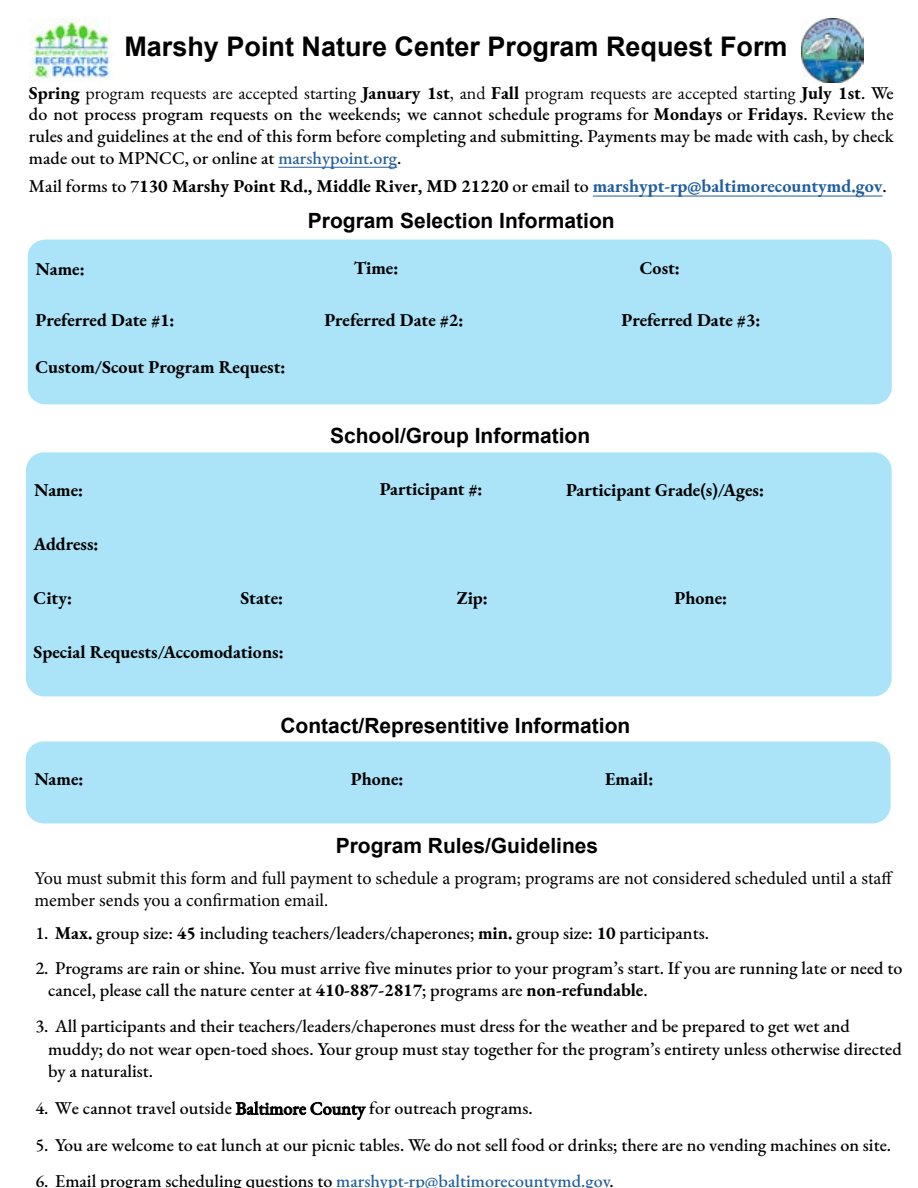
<style>
.page{position:relative;width:918px;height:1188px;background:#fff}
.page>*{position:absolute;margin:0;border:0;box-sizing:border-box;transform-origin:0 0}
.t1{font:700 27px "Arial";color:#000}
.t2{font:700 21px "Arial";color:#000}
.t3{font:500 18px/21.6px "EB Garamond";color:#000}
.t4{font:700 18px "EB Garamond";color:#000}
.t5{font:18px/21.6px "Minion Pro";letter-spacing:-.005em;color:#000}
.s1{font-weight:700}
.s2{font-weight:400}
.s3{color:#215e9e}
.s4{font-weight:500}
</style>
<div class="page">
<div style="left:28px;top:240px;width:864px;height:164px;background:#abe4f9;border-radius:17px"></div>
<div style="left:26px;top:452px;width:866px;height:244px;background:#abe4f9;border-radius:18px"></div>
<div style="left:26px;top:741px;width:865px;height:83px;background:#abe4f9;border-radius:18px"></div>
<img style="left:30px;top:18px;width:84px;height:64px">
<img style="left:801px;top:18px;width:63px;height:64px">
<hr style="left:278px;top:167px;width:119px;height:1px;background:#215e9e">
<hr style="left:593px;top:196px;width:290px;height:1px;background:#215e9e">
<h1 class="t1" style="left:124px;top:28px;width:665px">Marshy Point Nature Center Program Request Form</h1>
<p class="t3" style="left:29px;top:82px;width:866px;text-align:justify"><span class="s1">Spring</span> <span class="s2">program requests are accepted starting</span> <span class="s1">January 1st</span><span class="s2">, and</span> <span class="s1">Fall</span> <span class="s2">program requests are accepted starting</span> <span class="s1">July 1st</span>. We do not process program requests on the weekends; we cannot schedule programs for <span class="s1">Mondays</span> or <span class="s1">Fridays</span>. Review the rules and guidelines at the end of this form before completing and submitting. Payments may be made with cash, by check made out to MPNCC, or online at <span class="s3">marshypoint.org</span>.</p>
<p class="t4" style="left:29px;top:174px;width:859px"><span class="s4">Mail forms to 7</span>130 Marshy Point Rd., Middle River, MD 21220 <span class="s4">or email to</span> <span class="s3">marshypt-rp@baltimorecountymd.gov</span><span class="s4">.</span></p>
<p class="t2" style="left:308px;top:205px;width:308px">Program Selection Information</p>
<p class="t4" style="left:36px;top:256px;width:51px">Name:</p>
<p class="t4" style="left:354px;top:255px;width:46px">Time:</p>
<p class="t4" style="left:640px;top:255px;width:42px">Cost:</p>
<p class="t4" style="left:36px;top:307px;width:141px">Preferred Date #1:</p>
<p class="t4" style="left:324px;top:307px;width:141px">Preferred Date #2:</p>
<p class="t4" style="left:622px;top:307px;width:141px">Preferred Date #3:</p>
<p class="t4" style="left:36px;top:355px;width:251px">Custom/Scout Program Request:</p>
<p class="t2" style="left:330px;top:420px;width:262px">School/Group Information</p>
<p class="t4" style="left:34px;top:477px;width:51px">Name:</p>
<p class="t4" style="left:380px;top:476px;width:105px">Participant #:</p>
<p class="t4" style="left:566px;top:477px;width:200px">Participant Grade(s)/Ages:</p>
<p class="t4" style="left:34px;top:531px;width:67px">Address:</p>
<p class="t4" style="left:34px;top:585px;width:40px">City:</p>
<p class="t4" style="left:240px;top:585px;width:44px">State:</p>
<p class="t4" style="left:457px;top:585px;width:33px">Zip:</p>
<p class="t4" style="left:675px;top:585px;width:54px">Phone:</p>
<p class="t4" style="left:34px;top:639px;width:252px">Special Requests/Accomodations:</p>
<p class="t2" style="left:280px;top:711px;width:352px">Contact/Representitive Information</p>
<p class="t4" style="left:34px;top:766px;width:51px">Name:</p>
<p class="t4" style="left:351px;top:766px;width:54px">Phone:</p>
<p class="t4" style="left:605px;top:766px;width:50px">Email:</p>
<p class="t2" style="left:336px;top:831px;width:264px">Program Rules/Guidelines</p>
<p class="t5" style="left:35px;top:868px;width:860px">You must submit this form and full payment to schedule a program; programs are not considered scheduled until a staff member sends you a confirmation email.</p>
<p class="t3" style="left:35px;top:922px;width:675px">1. <span class="s1">Max.</span> group size: <span class="s1">45</span> including teachers/leaders/chaperones; <span class="s1">min.</span> group size: <span class="s1">10</span> participants.</p>
<p class="t3" style="left:48px;top:957px;width:856px;line-height:22.5px;text-indent:-13px">2. Programs are rain or shine. You must arrive five minutes prior to your program’s start. If you are running late or need to cancel, please call the nature center at <span class="s1">410-887-2817</span>; programs are <span class="s1">non-refundable</span>.</p>
<p class="t3" style="left:48px;top:1015px;width:855px;line-height:22.5px;text-indent:-13px">3. All participants and their teachers/leaders/chaperones must dress for the weather and be prepared to get wet and muddy; do not wear open-toed shoes. Your group must stay together for the program’s entirety unless otherwise directed by a naturalist.</p>
<p class="t3" style="left:35px;top:1097px;width:499px">4. We cannot travel outside Baltimore County for outreach programs.</p>
<p class="t3" style="left:35px;top:1134px;width:857px">5. You are welcome to eat lunch at our picnic tables. We do not sell food or drinks; there are no vending machines on site.</p>
<p class="t3" style="left:35px;top:1170px;width:580px">6. Email program scheduling questions to <span class="s3">marshypt-rp@baltimorecountymd.gov</span>.</p>
</div>
